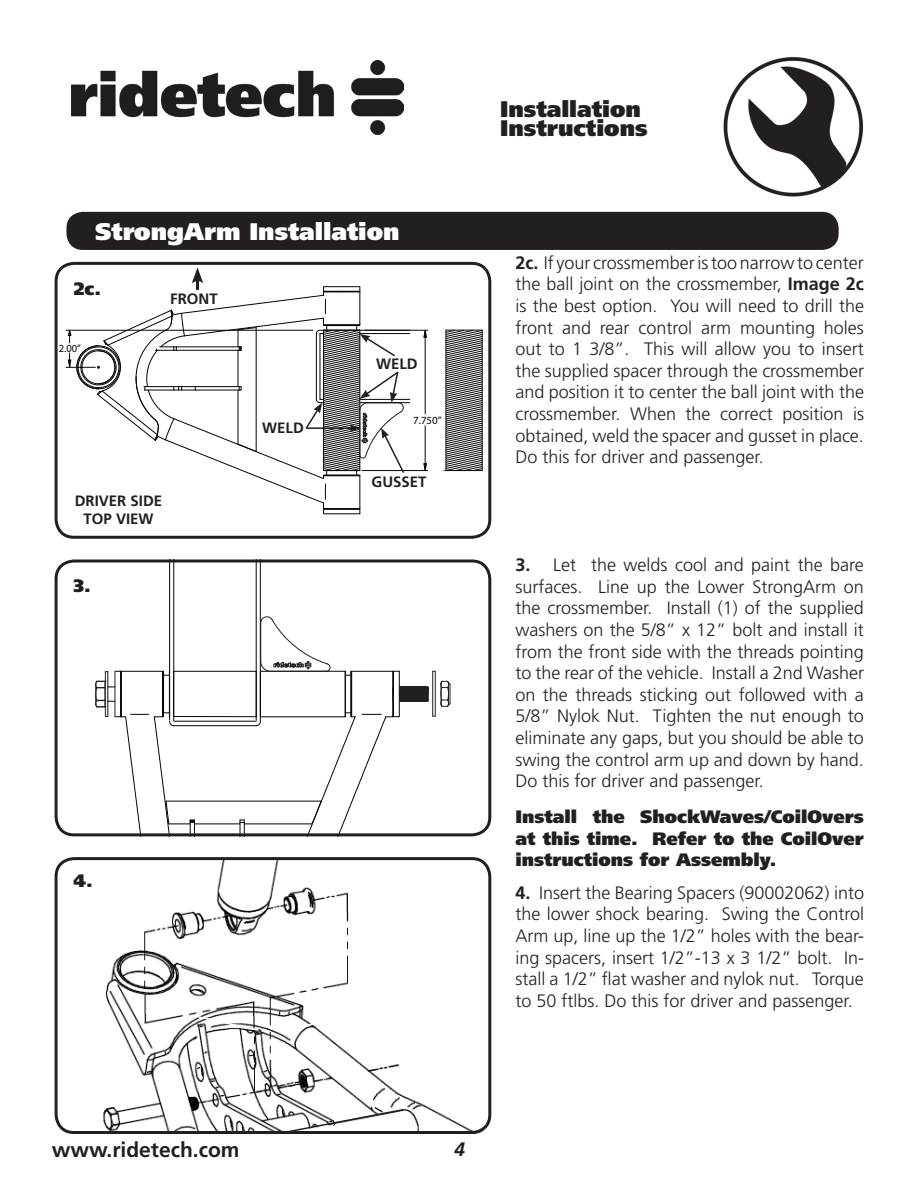
<style>
.page{position:relative;width:918px;height:1188px;background:#fff}
.page>*{position:absolute;margin:0;border:0;box-sizing:border-box;transform-origin:0 0}
.t1{font:900 24px "Frutiger";color:#fff}
.t2{font:900 22.5px/19.5px "Frutiger";color:#231f20}
.t3{font:700 21px "Frutiger";color:#231f20}
.t4{font:italic 700 19.5px "Frutiger";color:#231f20}
.t5{font:300 18px/21.6px "Frutiger";color:#231f20;text-align:justify}
.t6{font:900 18px/21.6px "Frutiger";color:#231f20;text-align:justify}
.t7{font:700 15px/18px "Frutiger";color:#231f20;text-align:center}
.t8{font:10.95px "Myriad Pro";color:#040503}
.t9{font:10.95px "Myriad Pro";color:#040503;scale:.96 1}
.s1{font-weight:700}
</style>
<div class="page">
<img style="left:723px;top:57px;width:139px;height:140px">
<img style="left:72px;top:61px;width:331px;height:75px">
<hr style="left:166px;top:801px;width:155px;height:1px;background:#040605">
<hr style="left:194px;top:823px;width:46px;height:1px;background:#040605">
<hr style="left:244px;top:823px;width:68px;height:1px;background:#040605">
<svg style="left:240px;top:820px;width:5px;height:12px"></svg>
<hr style="left:260px;top:559px;width:1px;height:163px;background:#040605">
<hr style="left:169px;top:559px;width:1px;height:161px;background:#040605">
<hr style="left:174px;top:725px;width:82px;height:1px;background:#040605">
<hr style="left:256px;top:559px;width:1px;height:161px;background:#040605">
<hr style="left:174px;top:721px;width:82px;height:1px;background:#040605">
<hr style="left:173px;top:559px;width:1px;height:161px;background:#040605">
<hr style="left:174px;top:716px;width:82px;height:1px;background:#040605">
<hr style="left:174px;top:671px;width:82px;height:1px;background:#040605">
<svg style="left:255px;top:615px;width:196px;height:217px"></svg>
<svg style="left:95px;top:670px;width:100px;height:167px"></svg>
<img style="left:55px;top:860px;width:436px;height:274px;border-radius:18px">
<svg style="left:208px;top:1108px;width:197px;height:22px"></svg>
<div style="left:66px;top:212px;width:773px;height:38px;background:#231f20;border-radius:17px"></div>
<div style="left:55px;top:262px;width:436px;height:277px;border:3px solid #231f20;border-radius:18px"></div>
<svg style="left:295px;top:1006px;width:61px;height:25px"></svg>
<svg style="left:194px;top:1015px;width:66px;height:17px"></svg>
<hr style="left:365px;top:330px;width:63px;height:1px;background:#040605">
<hr style="left:362px;top:470px;width:66px;height:1px;background:#040605">
<svg style="left:423px;top:330px;width:4px;height:141px"></svg>
<svg style="left:442px;top:330px;width:41px;height:141px;background:#858685"></svg>
<hr style="left:360px;top:333px;width:50px;height:1px;background:#040605">
<hr style="left:360px;top:399px;width:50px;height:1px;background:#040605">
<hr style="left:360px;top:402px;width:50px;height:1px;background:#040605">
<div style="left:55px;top:559px;width:436px;height:277px;border:3px solid #231f20;border-radius:18px"></div>
<div style="left:55px;top:857px;width:436px;height:277px;border:3px solid #231f20;border-radius:18px"></div>
<svg style="left:66px;top:232px;width:340px;height:282px"></svg>
<h1 class="t1" style="left:95px;top:222px;width:306px">StrongArm Installation</h1>
<p class="t6" style="left:74px;top:279px;width:29px">2c.</p>
<p class="t9" style="left:59px;top:342px;width:24px">2.00”</p>
<p class="t7" style="left:170px;top:291px;width:49px">FRONT</p>
<p class="t7" style="left:75px;top:493px;width:89px">DRIVER SIDE<br>TOP VIEW</p>
<p class="t6" style="left:73px;top:577px;width:19px">3.</p>
<p class="t7" style="left:262px;top:420px;width:43px">WELD</p>
<p class="t7" style="left:376px;top:356px;width:43px">WELD</p>
<p class="t8" style="left:413px;top:414px;width:30px">7.750”</p>
<p class="t7" style="left:372px;top:474px;width:57px">GUSSET</p>
<p class="t6" style="left:73px;top:872px;width:21px">4.</p>
<p class="t2" style="left:500px;top:101px;width:149px">Installation<br>Instructions</p>
<p class="t5" style="left:515px;top:253px;width:350px"><span class="s1">2c.</span> If your crossmember is too narrow to center the ball joint on the crossmember, <span class="s1">Image 2c </span>is the best option. You will need to drill the front and rear control arm mounting holes out to 1 3/8”. This will allow you to insert the supplied spacer through the crossmember and position it to center the ball joint with the crossmember. When the correct position is obtained, weld the spacer and gusset in place.<br>Do this for driver and passenger.</p>
<p class="t5" style="left:515px;top:556px;width:350px"><span class="s1">3.</span> Let the welds cool and paint the bare surfaces. Line up the Lower StrongArm on the crossmember. Install (1) of the supplied washers on the 5/8” x 12” bolt and install it from the front side with the threads pointing to the rear of the vehicle. Install a 2nd Washer on the threads sticking out followed with a 5/8” Nylok Nut. Tighten the nut enough to eliminate any gaps, but you should be able to swing the control arm up and down by hand.<br>Do this for driver and passenger.</p>
<p class="t6" style="left:515px;top:808px;width:350px">Install the ShockWaves/CoilOvers at this time. Refer to the CoilOver instructions for Assembly.</p>
<p class="t5" style="left:515px;top:883px;width:350px"><span class="s1">4.</span> Insert the Bearing Spacers (90002062) into the lower shock bearing. Swing the Control Arm up, line up the 1/2” holes with the bear&shy;ing spacers, insert 1/2”-13 x 3 1/2” bolt. In&shy;stall a 1/2” flat washer and nylok nut. Torque to 50 ftlbs. Do this for driver and passenger.</p>
<p class="t3" style="left:52px;top:1142px;width:189px">www.ridetech.com</p>
<p class="t4" style="left:454px;top:1142px;width:12px">4</p>
</div>
